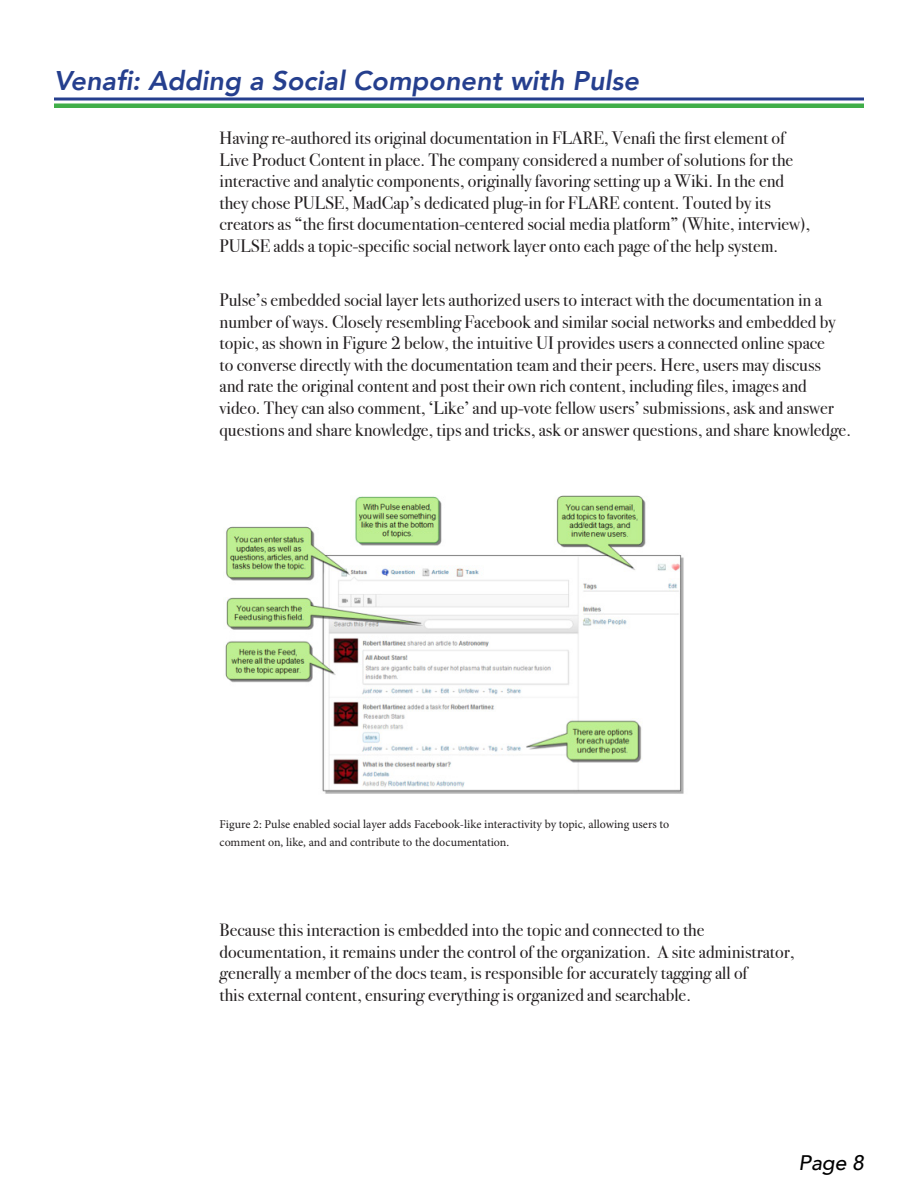
<style>
.page{position:relative;width:918px;height:1188px;background:#fff}
.page>*{position:absolute;margin:0;border:0;box-sizing:border-box;transform-origin:0 0}
.Header_1{font:italic 800 27px "Avenir";color:#253f8e}
.t1{font:italic 500 21px "Avenir";color:#000}
.Body_Text{font:18px/21.6px "Bodoni Svty Two ITCTT";color:#231f20}
.Captions{font:12px/18px "Minion Pro";color:#231f20}
</style>
<div class="page">
<hr style="left:54px;top:104px;width:810px;height:4px;background:#40ae49">
<hr style="left:54px;top:98px;width:810px;height:2px;background:#253f8e">
<img style="left:225px;top:495px;width:459px;height:299px">
<p class="Header_1" style="left:54px;top:65px;width:587px">Venafi: Adding a Social Component with Pulse</p>
<p class="Body_Text" style="left:220px;top:125px;width:592px">Having re-authored its original documentation in FLARE, Venafi the first element of Live Product Content in place. The company considered a number of solutions for the interactive and analytic components, originally favoring setting up a Wiki. In the end they chose PULSE, MadCap’s dedicated plug-in for FLARE content. Touted by its creators as “the first documentation-centered social media platform” (White, interview), PULSE adds a topic-specific social network layer onto each page of the help system.</p>
<p class="Body_Text" style="left:220px;top:287px;width:633px">Pulse’s embedded social layer lets authorized users to interact with the documentation in a number of ways. Closely resembling Facebook and similar social networks and embedded by topic, as shown in Figure 2 below, the intuitive UI provides users a connected online space<br>to converse directly with the documentation team and their peers. Here, users may discuss<br>and rate the original content and post their own rich content, including files, images and video. They can also comment, ‘Like’ and up-vote fellow users’ submissions, ask and answer questions and share knowledge, tips and tricks, ask or answer questions, and share knowledge.</p>
<p class="Captions" style="left:220px;top:815px;width:451px">Figure 2: Pulse enabled social layer adds Facebook-like interactivity by topic, allowing users to comment on, like, and and contribute to the documentation.</p>
<p class="Body_Text" style="left:220px;top:917px;width:576px">Because this interaction is embedded into the topic and connected to the documentation, it remains under the control of the organization. A site administrator, generally a member of the docs team, is responsible for accurately tagging all of<br>this external content, ensuring everything is organized and searchable.</p>
<p class="t1" style="left:799px;top:1150px;width:67px">Page 8</p>
</div>
